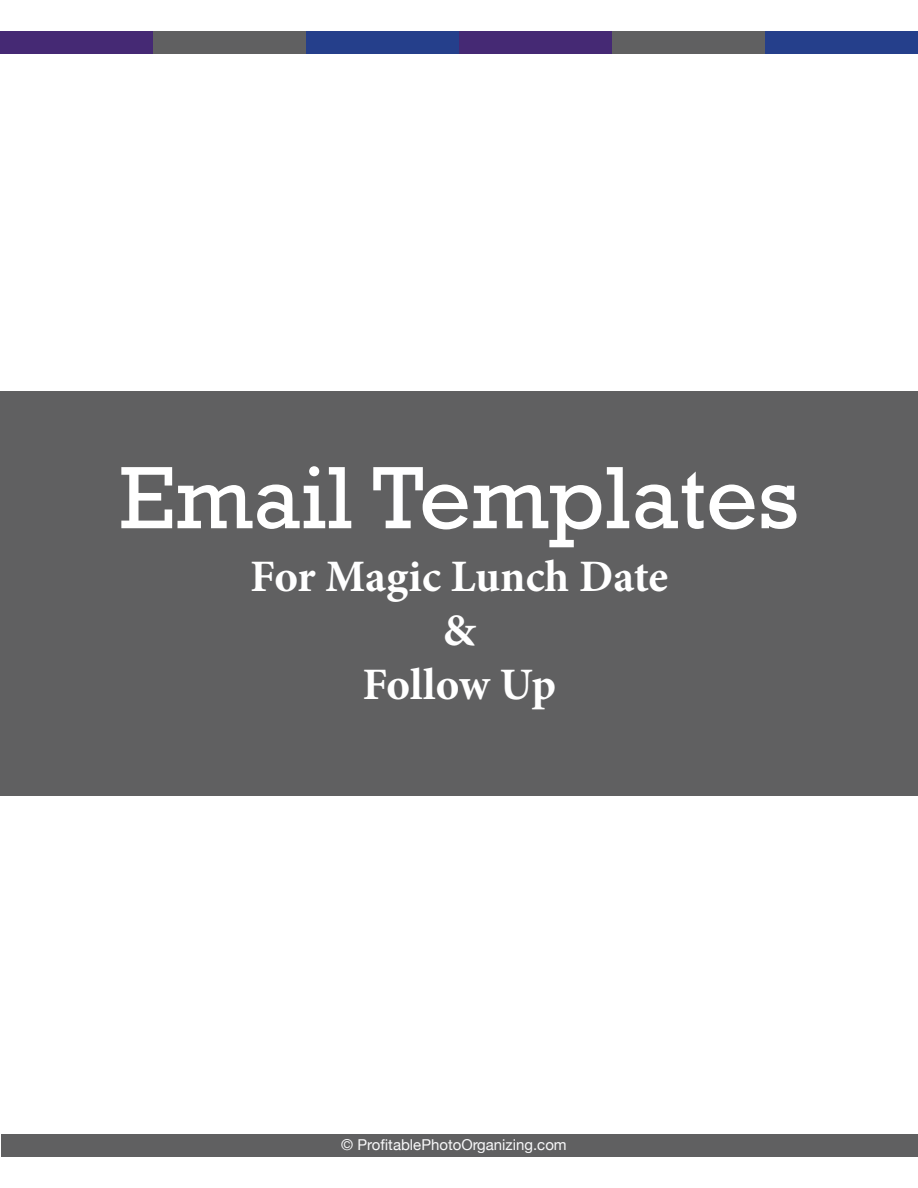
<style>
.page{position:relative;width:918px;height:1188px;background:#fff}
.page>*{position:absolute;margin:0;border:0;box-sizing:border-box;transform-origin:0 0}
.t1{font:90px "Rockwell";color:#fff}
.t2{font:700 45px/54px "Minion Pro";letter-spacing:-.005em;color:#fff;text-align:center}
.t3{font:15px "Helvetica Neue";color:#f8f8f9}
</style>
<div class="page">
<div style="left:0;top:392px;width:917px;height:404px;background:#606061"></div>
<div style="left:306px;top:31px;width:153px;height:23px;background:#253f8b"></div>
<div style="left:153px;top:31px;width:153px;height:23px;background:#606061"></div>
<div style="left:0;top:31px;width:153px;height:23px;background:#452974"></div>
<div style="left:765px;top:31px;width:153px;height:23px;background:#253f8b"></div>
<div style="left:612px;top:31px;width:153px;height:23px;background:#606061"></div>
<div style="left:459px;top:31px;width:153px;height:23px;background:#452974"></div>
<div style="left:1px;top:1134px;width:916px;height:23px;background:#606061"></div>
<h1 class="t1" style="left:119px;top:446px;width:682px">Email Templates</h1>
<h2 class="t2" style="left:250px;top:549px;width:420px">For Magic Lunch Date &amp;<br>Follow Up</h2>
<p class="t3" style="left:341px;top:1134px;width:227px">© ProfitablePhotoOrganizing.com</p>
</div>
